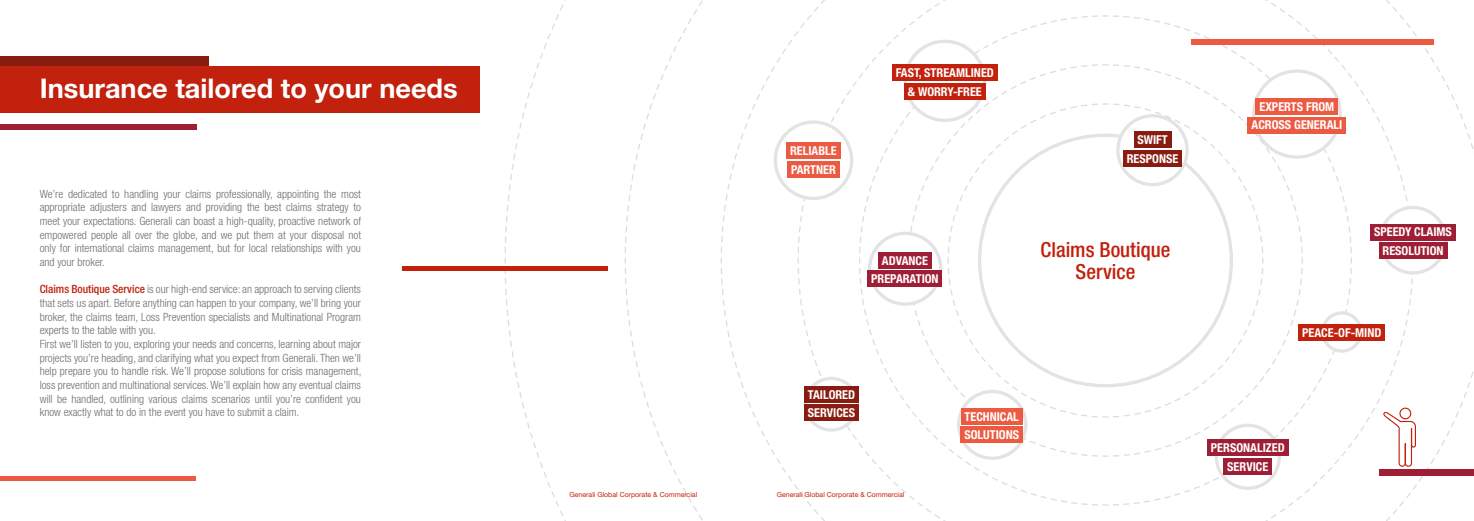
<style>
.page{position:relative;width:1474px;height:521px;background:#fff}
.page>*{position:absolute;margin:0;border:0;box-sizing:border-box;transform-origin:0 0}
.t1{font:700 27.12px "Helvetica Neue LT Std";color:#fff}
.t2{font:500 condensed 20.82px/21.9px "Helvetica Neue LT Std";color:#c1210d;text-align:center}
.t3{font:700 condensed 12.25px/18.8px "Helvetica Neue LT Std";color:#fff;text-align:center}
.t4{font:300 condensed 11.38px/13.7px "Helvetica Neue LT Std";color:#706f6f;text-align:justify}
.t5{font:7px "Helvetica Neue LT Std";color:#c1210d}
.s1{font-weight:500;color:#c1210d}
</style>
<div class="page">
<svg style="left:796px;top:0;width:617px;height:521px"></svg>
<svg style="left:858px;top:15px;width:494px;height:491px"></svg>
<svg style="left:907px;top:64px;width:396px;height:393px"></svg>
<svg style="left:946px;top:103px;width:318px;height:315px"></svg>
<svg style="left:805px;top:378px;width:52px;height:52px"></svg>
<div style="left:803px;top:377px;width:56px;height:55px;border:3px solid #e3e3e3;border-radius:50%"></div>
<svg style="left:1380px;top:207px;width:65px;height:66px"></svg>
<div style="left:1378px;top:206px;width:69px;height:68px;border:3px solid #e3e3e3;border-radius:50%"></div>
<svg style="left:1322px;top:313px;width:38px;height:38px"></svg>
<div style="left:1321px;top:311px;width:41px;height:42px;border:3px solid #e3e3e3;border-radius:50%"></div>
<div style="left:0;top:124px;width:196px;height:5px;background:#9e1e35"></div>
<div style="left:0;top:56px;width:209px;height:10px;background:#881c11"></div>
<div style="left:0;top:66px;width:479px;height:47px;background:#c1210d"></div>
<div style="left:804px;top:386px;width:55px;height:16px;background:#881c11"></div>
<div style="left:804px;top:405px;width:55px;height:16px;background:#881c11"></div>
<div style="left:1298px;top:324px;width:87px;height:16px;background:#c1210d"></div>
<div style="left:1191px;top:40px;width:243px;height:5px;background:#eb5a41"></div>
<div style="left:0;top:476px;width:196px;height:5px;background:#eb5a41"></div>
<hr style="left:402px;top:266px;width:205px;height:4px;background:#c1210d">
<div style="left:905px;top:41px;width:79px;height:79px;background:#fff;border-radius:50%"></div>
<div style="left:903px;top:40px;width:83px;height:82px;border:3px solid #e3e3e3;border-radius:50%"></div>
<div style="left:1253px;top:71px;width:87px;height:86px;background:#fff;border-radius:50%"></div>
<div style="left:1251px;top:69px;width:90px;height:90px;border:3px solid #e3e3e3;border-radius:50%"></div>
<div style="left:1370px;top:224px;width:85px;height:16px;background:#9e1e35"></div>
<div style="left:1378px;top:242px;width:69px;height:16px;background:#9e1e35"></div>
<div style="left:892px;top:64px;width:105px;height:17px;background:#c1210d"></div>
<div style="left:904px;top:83px;width:81px;height:16px;background:#c1210d"></div>
<div style="left:1255px;top:98px;width:82px;height:17px;background:#eb5a41"></div>
<div style="left:1247px;top:117px;width:98px;height:16px;background:#eb5a41"></div>
<svg style="left:1381px;top:407px;width:35px;height:60px"></svg>
<div style="left:1379px;top:470px;width:94px;height:6px;background:#9e1e35"></div>
<div style="left:979px;top:135px;width:252px;height:251px;background:#fff;border-radius:50%"></div>
<svg style="left:869px;top:233px;width:71px;height:71px"></svg>
<div style="left:868px;top:232px;width:74px;height:74px;border:3px solid #e3e3e3;border-radius:50%"></div>
<div style="left:878px;top:252px;width:53px;height:16px;background:#9e1e35"></div>
<div style="left:867px;top:271px;width:75px;height:16px;background:#9e1e35"></div>
<div style="left:775px;top:122px;width:76px;height:76px;background:#fff;border-radius:50%"></div>
<div style="left:773px;top:120px;width:80px;height:80px;border:3px solid #e3e3e3;border-radius:50%"></div>
<div style="left:786px;top:143px;width:54px;height:16px;background:#eb5a41"></div>
<div style="left:787px;top:162px;width:52px;height:16px;background:#eb5a41"></div>
<svg style="left:1117px;top:116px;width:70px;height:69px"></svg>
<div style="left:1116px;top:114px;width:72px;height:72px;border:3px solid #e3e3e3;border-radius:50%"></div>
<div style="left:1133px;top:132px;width:38px;height:16px;background:#881c11"></div>
<div style="left:1123px;top:151px;width:58px;height:16px;background:#881c11"></div>
<svg style="left:1216px;top:425px;width:63px;height:63px"></svg>
<div style="left:1214px;top:424px;width:66px;height:66px;border:3px solid #e3e3e3;border-radius:50%"></div>
<div style="left:1207px;top:439px;width:81px;height:16px;background:#9e1e35"></div>
<div style="left:1223px;top:458px;width:48px;height:16px;background:#9e1e35"></div>
<svg style="left:958px;top:391px;width:67px;height:67px"></svg>
<div style="left:957px;top:390px;width:70px;height:70px;border:3px solid #e3e3e3;border-radius:50%"></div>
<div style="left:960px;top:409px;width:62px;height:16px;background:#eb5a41"></div>
<div style="left:960px;top:427px;width:62px;height:16px;background:#eb5a41"></div>
<h1 class="t1" style="left:40px;top:71px;width:419px">Insurance tailored to your needs</h1>
<p class="t4" style="left:40px;top:187px;width:323px">We’re dedicated to handling your claims professionally, appointing the most appropriate adjusters and lawyers and providing the best claims strategy to meet your expectations. Generali can boast a high-quality, proactive network of empowered people all over the globe, and we put them at your disposal not only for international claims management, but for local relationships with you and your broker.</p>
<p class="t4" style="left:40px;top:282px;width:323px;text-align:left"><span class="s1">Claims Boutique Service</span> is our high-end service: an approach to serving clients that sets us apart. Before anything can happen to your company, we’ll bring your broker, the claims team, Loss Prevention specialists and Multinational Program experts to the table with you.<br>First we’ll listen to you, exploring your needs and concerns, learning about major projects you’re heading, and clarifying what you expect from Generali. Then we’ll help prepare you to handle risk. We’ll propose solutions for crisis management, loss prevention and multinational services. We’ll explain how any eventual claims will be handled, outlining various claims scenarios until you’re confident you know exactly what to do in the event you have to submit a claim.</p>
<p class="t3" style="left:895px;top:63px;width:100px">FAST, STREAMLINED &amp; WORRY-FREE</p>
<p class="t3" style="left:790px;top:141px;width:48px;text-align:left">RELIABLE<br>PARTNER</p>
<p class="t3" style="left:1126px;top:130px;width:53px">SWIFT<br>RESPONSE</p>
<p class="t3" style="left:871px;top:251px;width:69px">ADVANCE<br>PREPARATION</p>
<h2 class="t2" style="left:1040px;top:238px;width:131px">Claims Boutique<br>Service</h2>
<p class="t3" style="left:807px;top:385px;width:49px;text-align:left">TAILORED<br>SERVICES</p>
<p class="t5" style="left:569px;top:491px;width:129px">Generali Global Corporate &amp; Commercial</p>
<p class="t5" style="left:776px;top:491px;width:129px">Generali Global Corporate &amp; Commercial</p>
<p class="t3" style="left:964px;top:408px;width:56px;line-height:18.1px;text-align:left">TECHNICAL<br>SOLUTIONS</p>
<p class="t3" style="left:1251px;top:97px;width:92px">EXPERTS FROM<br>ACROSS GENERALI</p>
<p class="t3" style="left:1373px;top:223px;width:79px;line-height:18.3px">SPEEDY CLAIMS<br>RESOLUTION</p>
<p class="t3" style="left:1302px;top:323px;width:81px">PEACE-OF-MIND</p>
<p class="t3" style="left:1210px;top:438px;width:75px">PERSONALIZED<br>SERVICE</p>
</div>
